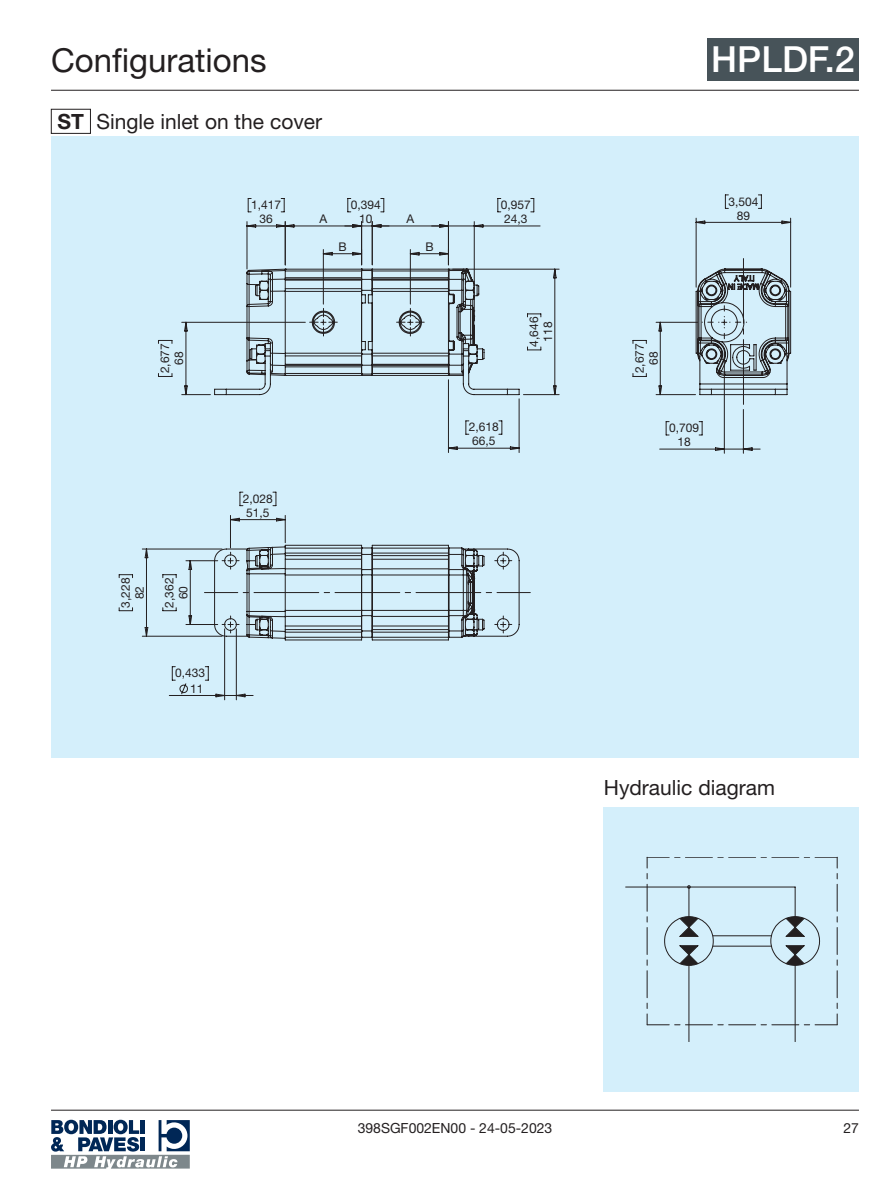
<style>
.page{position:relative;width:893px;height:1191px;background:#fff}
.page>*{position:absolute;margin:0;border:0;box-sizing:border-box;transform-origin:0 0}
.t1{font:500 36px "Helvetica Neue LT Std";color:#fff}
.t2{font:33px "Helvetica Neue LT Std";color:#231f20}
.t3{font:21px "Helvetica Neue LT Std";color:#231f20}
.t4{font:13.95px "Helvetica Neue LT Std";color:#231f20}
.t5{font:12px/14px "Helvetica Neue LT Std";color:#231f20;text-align:center}
.s1{font-weight:700}
</style>
<div class="page">
<hr style="left:51px;top:90px;width:808px;height:1px;background:#231f20">
<hr style="left:51px;top:1109px;width:808px;height:1px;background:#231f20">
<svg style="left:51px;top:1119px;width:139px;height:49px"></svg>
<div style="left:707px;top:38px;width:152px;height:43px;background:#475359"></div>
<div style="left:51px;top:109px;width:40px;height:25px;border:1px solid #231f20"></div>
<div style="left:51px;top:137px;width:808px;height:621px;background:#d4effb"></div>
<svg style="left:169px;top:198px;width:371px;height:502px"></svg>
<svg style="left:169px;top:269px;width:390px;height:356px"></svg>
<svg style="left:633px;top:195px;width:158px;height:259px"></svg>
<svg style="left:158px;top:198px;width:362px;height:197px"></svg>
<svg style="left:119px;top:492px;width:411px;height:148px"></svg>
<div style="left:604px;top:807px;width:255px;height:284px;background:#d4effb"></div>
<svg style="left:625px;top:857px;width:213px;height:185px"></svg>
<h2 class="t2" style="left:51px;top:41px;width:217px">Configurations</h2>
<h1 class="t1" style="left:711px;top:38px;width:145px">HPLDF.2</h1>
<h3 class="t3" style="left:58px;top:109px;width:266px"><span class="s1">ST</span> Single inlet on the cover</h3>
<p class="t5" style="left:158px;top:373px;width:31px;rotate:-90deg">2,677<br>68</p>
<p class="t5" style="left:119px;top:607px;width:31px;rotate:-90deg">3,228<br>82</p>
<p class="t5" style="left:162px;top:607px;width:31px;rotate:-90deg">2,362<br>60</p>
<p class="t5" style="left:175px;top:665px;width:31px;line-height:15.5px;text-align:right">0,433<br>11</p>
<p class="t5" style="left:251px;top:198px;width:31px">1,417<br>36</p>
<p class="t5" style="left:351px;top:198px;width:31px">0,394</p>
<p class="t5" style="left:319px;top:212px;width:9px">A</p>
<p class="t5" style="left:359px;top:212px;width:15px">10</p>
<p class="t5" style="left:406px;top:212px;width:9px">A</p>
<p class="t5" style="left:339px;top:239px;width:10px">B</p>
<p class="t5" style="left:425px;top:239px;width:10px">B</p>
<p class="t5" style="left:243px;top:491px;width:31px;text-align:left">2,028<br>51,5</p>
<p class="t5" style="left:501px;top:198px;width:31px;text-align:left">0,957<br>24,3</p>
<p class="t5" style="left:469px;top:420px;width:31px;text-align:left">2,618<br>66,5</p>
<p class="t5" style="left:527px;top:347px;width:31px;rotate:-90deg">4,646<br>118</p>
<p class="t5" style="left:728px;top:194px;width:31px">3,504<br>89</p>
<p class="t5" style="left:632px;top:373px;width:31px;rotate:-90deg">2,677<br>68</p>
<p class="t5" style="left:669px;top:421px;width:31px">0,709<br>18</p>
<h3 class="t3" style="left:604px;top:775px;width:173px">Hydraulic diagram</h3>
<p class="t4" style="left:358px;top:1119px;width:196px">398SGF002EN00 - 24-05-2023</p>
<p class="t4" style="left:843px;top:1119px;width:17px">27</p>
</div>
